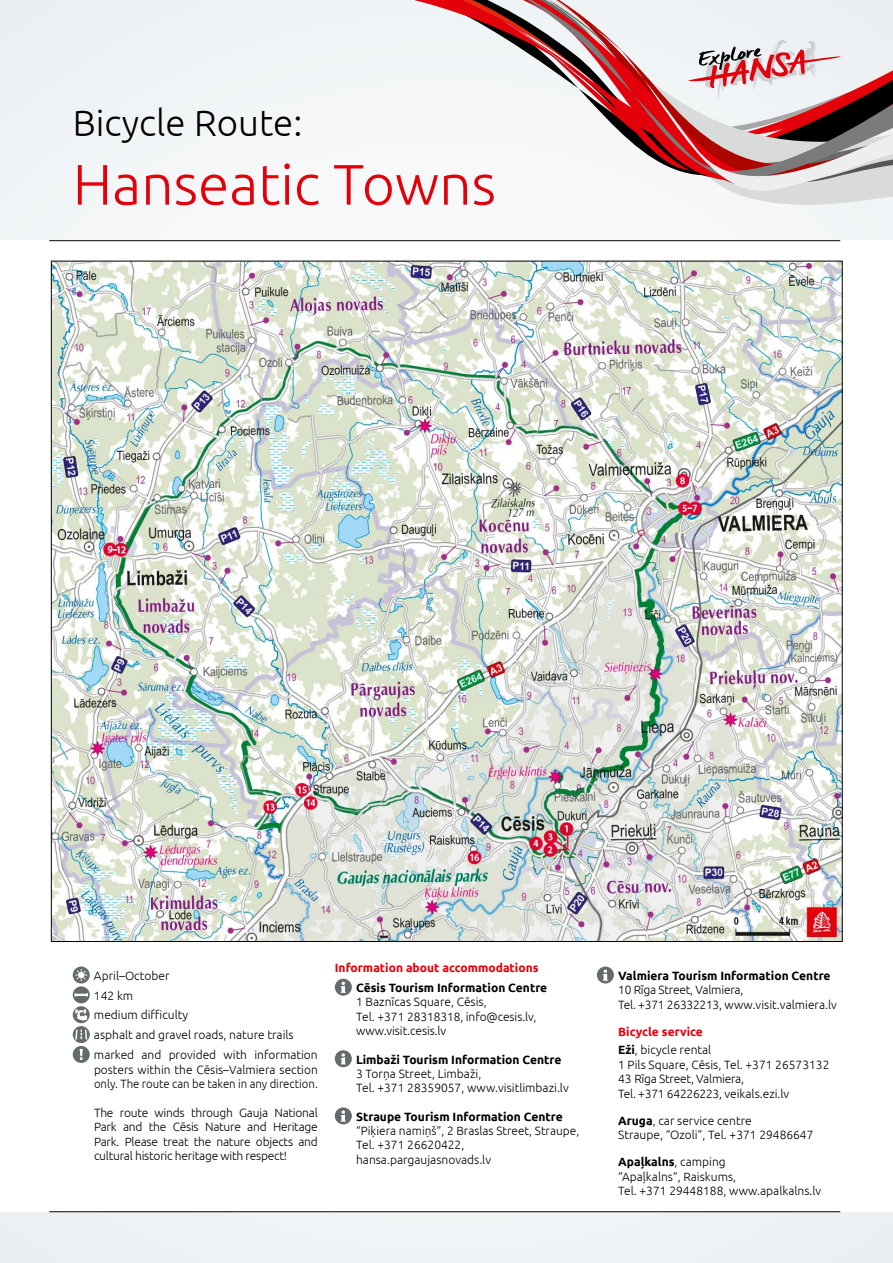
<style>
.page{position:relative;width:893px;height:1263px;background:#f1f4f6}
.page>*{position:absolute;margin:0;border:0;box-sizing:border-box;transform-origin:0 0}
.t1{font:300 57px "Ubuntu";color:#e3000b}
.t2{font:300 36.75px "Ubuntu";color:#000}
.t3{font:300 12px/14.4px "Ubuntu";color:#000}
.t4{font:700 12px "Ubuntu";color:#000}
.t5{font:700 12px/18.6px "Ubuntu";color:#e3000b}
.t6{font:300 12px/14.4px "Ubuntu";letter-spacing:-.02em;color:#000}
.s1{color:#000}
.s2{font-weight:300;color:#000}
.s3{font-weight:700}
</style>
<div class="page">
<div style="left:0;top:240px;width:893px;height:972px;background:#fff"></div>
<svg style="left:414px;top:0;width:479px;height:203px"></svg>
<img style="left:53px;top:263px;width:787px;height:677px">
<svg style="left:688px;top:40px;width:153px;height:59px"></svg>
<hr style="left:49px;top:240px;width:791px;height:1px;background:#000">
<hr style="left:49px;top:1211px;width:791px;height:1px;background:#000">
<svg style="left:73px;top:966px;width:17px;height:17px"></svg>
<svg style="left:75px;top:969px;width:12px;height:12px"></svg>
<svg style="left:73px;top:986px;width:17px;height:17px"></svg>
<svg style="left:74px;top:994px;width:14px;height:2px"></svg>
<svg style="left:73px;top:1006px;width:17px;height:17px"></svg>
<svg style="left:75px;top:1009px;width:12px;height:12px"></svg>
<svg style="left:73px;top:1026px;width:17px;height:17px"></svg>
<svg style="left:75px;top:1029px;width:12px;height:10px"></svg>
<div style="left:73px;top:1046px;width:17px;height:17px;background:#656b6d;border-radius:50%"></div>
<svg style="left:80px;top:1049px;width:3px;height:11px"></svg>
<div style="left:335px;top:979px;width:17px;height:17px;background:#656b6d;border-radius:50%"></div>
<svg style="left:341px;top:982px;width:5px;height:11px"></svg>
<div style="left:335px;top:1050px;width:17px;height:17px;background:#656b6d;border-radius:50%"></div>
<svg style="left:341px;top:1053px;width:5px;height:11px"></svg>
<div style="left:335px;top:1107px;width:17px;height:17px;background:#656b6d;border-radius:50%"></div>
<svg style="left:341px;top:1110px;width:5px;height:11px"></svg>
<div style="left:597px;top:966px;width:17px;height:17px;background:#656b6d;border-radius:50%"></div>
<svg style="left:603px;top:969px;width:5px;height:11px"></svg>
<h2 class="t2" style="left:73px;top:101px;width:231px">Bicycle Route:</h2>
<h1 class="t1" style="left:73px;top:150px;width:425px">Hanseatic Towns</h1>
<p class="t3" style="left:94px;top:965px;width:225px;line-height:19.8px">April–October<br>142 km<br>medium difficulty<br>asphalt and gravel roads, nature trails marked and provided with information</p>
<p class="t3" style="left:94px;top:1062px;width:225px">posters within the Cēsis–Valmiera section only. The route can be taken in any direction.</p>
<p class="t3" style="left:94px;top:1105px;width:225px;text-align:justify">The route winds through Gauja National Park and the Cēsis Nature and Heritage Park. Please treat the nature objects and cultural historic heritage with respect!</p>
<p class="t5" style="left:335px;top:958px;width:205px">Information about accommodations</p>
<p class="t4" style="left:356px;top:980px;width:193px">Cēsis Tourism Information Centre</p>
<p class="t3" style="left:356px;top:994px;width:182px">1 Baznīcas Square, Cēsis,<br>Tel. +371 28318318, info@cesis.lv, www.visit.cesis.lv</p>
<p class="t4" style="left:356px;top:1052px;width:207px">Limbaži Tourism Information Centre</p>
<p class="t3" style="left:356px;top:1066px;width:214px">3 Torņa Street, Limbaži,<br>Tel. +371 28359057, www.visitlimbazi.lv</p>
<p class="t4" style="left:356px;top:1109px;width:208px">Straupe Tourism Information Centre</p>
<p class="t3" style="left:356px;top:1123px;width:225px">“Piķiera namiņš”, 2 Braslas Street, Straupe,<br>Tel. +371 26620422, hansa.pargaujasnovads.lv</p>
<p class="t4" style="left:618px;top:968px;width:214px">Valmiera Tourism Information Centre</p>
<p class="t6" style="left:618px;top:982px;width:220px">10 Rīga Street, Valmiera,<br>Tel. +371 26332213, www.visit.valmiera.lv</p>
<p class="t5" style="left:618px;top:1022px;width:95px">Bicycle service<br><span class="s1">Eži</span><span class="s2">, bicycle rental</span></p>
<p class="t3" style="left:618px;top:1057px;width:213px">1 Pils Square, Cēsis, Tel. +371 26573132<br>43 Rīga Street, Valmiera,<br>Tel. +371 64226223, veikals.ezi.lv</p>
<p class="t3" style="left:618px;top:1113px;width:197px"><span class="s3">Aruga</span>, car service centre<br>Straupe, “Ozoli”, Tel. +371 29486647</p>
<p class="t3" style="left:618px;top:1154px;width:205px"><span class="s3">Apaļkalns</span>, camping<br>“Apaļkalns”, Raiskums,<br>Tel. +371 29448188, www.apalkalns.lv</p>
</div>
